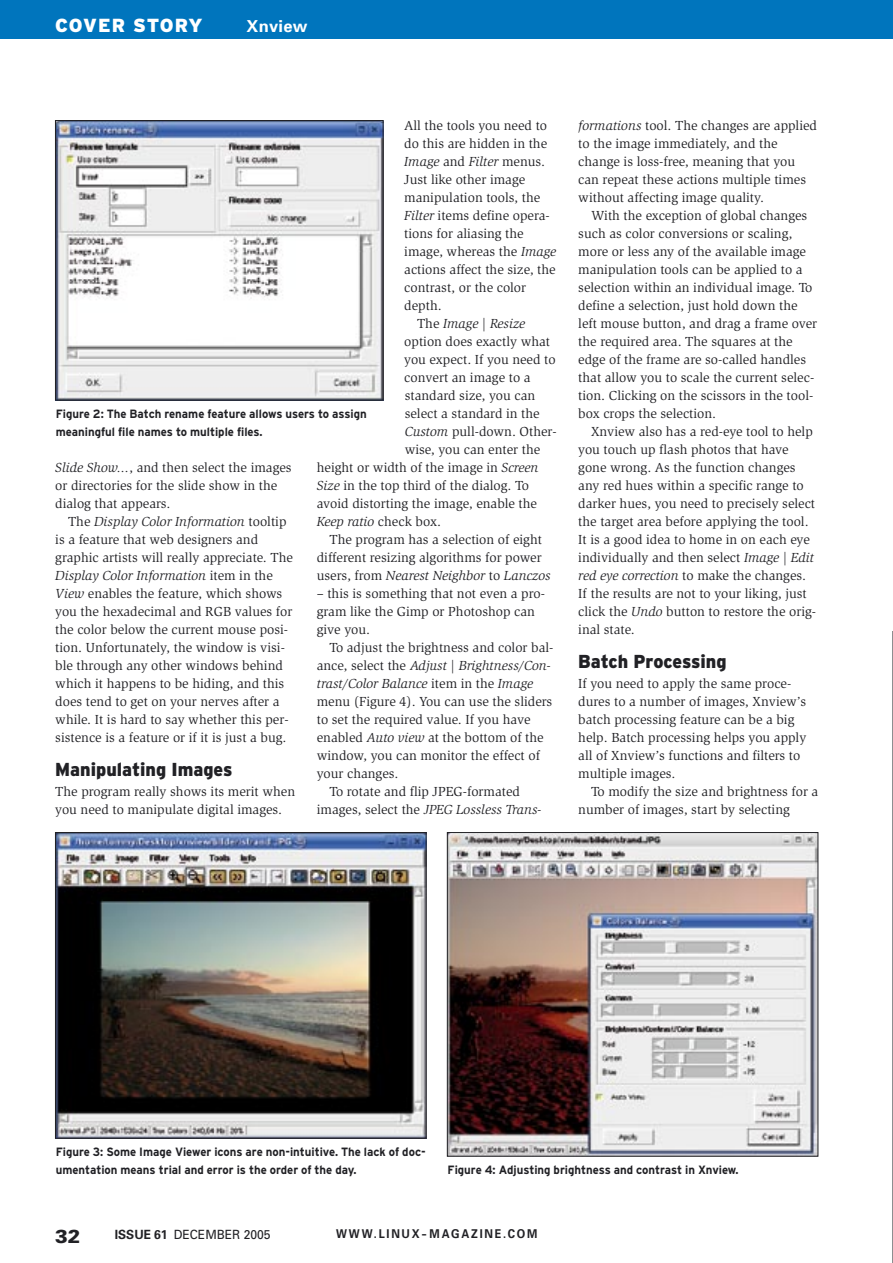
<style>
.page{position:relative;width:893px;height:1263px;background:#fff}
.page>*{position:absolute;margin:0;border:0;box-sizing:border-box;transform-origin:0 0}
.t1{font:900 18.9px "Interstate";letter-spacing:.035em;color:#fff}
.Pagina{font:900 18.9px "Univers";color:#212125}
._19_ZT{font:900 18.75px "Interstate";color:#212125;scale:.95 1}
.t2{font:700 16.5px "Univers";letter-spacing:.015em;color:#fff}
._10_L{font:13.5px/18px "Slimbach";color:#212125}
._11_L_ohne{font:13.5px/18px "Slimbach";color:#212125}
._10_L-2{font:italic 13.5px "Slimbach";color:#212125}
.Marginalie{font:12.75px "Univers";color:#212125;scale:.95 1}
.Maginalie_URL{font:700 12.15px "Univers";letter-spacing:.16em;color:#212125;scale:.9 1}
._50_B{font:700 12px/18px "Interstate";color:#212125;scale:.95 1}
.s1{font-style:italic}
.s2{font-style:normal}
.s3{font-weight:700}
</style>
<div class="page">
<img style="left:57px;top:122px;width:324px;height:276px">
<div style="left:55px;top:120px;width:328px;height:280px;border:1px solid #212125"></div>
<img style="left:57px;top:834px;width:367px;height:302px">
<div style="left:55px;top:832px;width:371px;height:306px;border:1px solid #212125"></div>
<img style="left:449px;top:834px;width:367px;height:320px">
<div style="left:447px;top:832px;width:371px;height:324px;border:1px solid #212125"></div>
<svg style="left:892px;top:631px;width:1px;height:632px"></svg>
<div style="left:0;top:0;width:893px;height:38px;background:#0075bd"></div>
<h1 class="t1" style="left:55px;top:15px;width:149px">COVER STORY</h1>
<p class="t2" style="left:247px;top:16px;width:62px">Xnview</p>
<p class="_11_L_ohne" style="left:404px;top:117px;width:153px">All the tools you need to do this are hidden in the<br><span class="s1">Image</span> and <span class="s1">Filter</span> menus.<br>Just like other image manipulation tools, the<br><span class="s1">Filter</span> items define opera&shy;tions for aliasing the image, whereas the <span class="s1">Image </span>actions affect the size, the contrast, or the color depth.</p>
<p class="_10_L-2" style="left:417px;top:316px;width:110px"><span class="s2">The</span> Image | Resize</p>
<p class="_10_L" style="left:404px;top:333px;width:147px">option does exactly what</p>
<p class="_10_L" style="left:404px;top:351px;width:153px">you expect. If you need to</p>
<p class="_10_L" style="left:404px;top:369px;width:128px">convert an image to a</p>
<p class="_10_L" style="left:405px;top:387px;width:132px">standard size, you can</p>
<p class="_10_L" style="left:405px;top:405px;width:136px">select a standard in the</p>
<p class="_10_L" style="left:405px;top:423px;width:154px"><span class="s1">Custom</span> pull-down. Other-</p>
<p class="_10_L" style="left:405px;top:441px;width:137px">wise, you can enter the</p>
<p class="_10_L" style="left:317px;top:459px;width:223px">height or width of the image in <span class="s1">Screen</span></p>
<p class="_10_L" style="left:317px;top:477px;width:214px"><span class="s1">Size</span> in the top third of the dialog. To</p>
<p class="_10_L" style="left:317px;top:495px;width:222px">avoid distorting the image, enable the</p>
<p class="_10_L-2" style="left:317px;top:514px;width:126px">Keep ratio <span class="s2">check box.</span></p>
<p class="_10_L" style="left:317px;top:531px;width:235px;text-indent:13px">The program has a selection of eight different resizing algorithms for power users, from <span class="s1">Nearest Neighbor</span> to <span class="s1">Lanczos</span></p>
<p class="_10_L" style="left:317px;top:585px;width:230px">– this is something that not even a pro&shy;gram like the Gimp or Photoshop can give you.</p>
<p class="_10_L" style="left:317px;top:639px;width:238px;text-indent:13px">To adjust the brightness and color bal&shy;ance, select the <span class="s1">Adjust | Brightness/Con&shy;trast/Color Balance</span> item in the <span class="s1">Image </span>menu (Figure 4). You can use the sliders to set the required value. If you have enabled <span class="s1">Auto view</span> at the bottom of the window, you can monitor the effect of your changes.</p>
<p class="_10_L" style="left:317px;top:783px;width:226px;text-indent:13px">To rotate and flip JPEG-formated images, select the <span class="s1">JPEG Lossless Trans-</span></p>
<p class="_50_B" style="left:56px;top:405px;width:329px">Figure 2: The Batch rename feature allows users to assign meaningful file names to multiple files.</p>
<p class="_10_L" style="left:55px;top:459px;width:238px"><span class="s1">Slide Show...</span>, and then select the images or directories for the slide show in the dialog that appears.</p>
<p class="_10_L" style="left:55px;top:513px;width:239px;text-indent:13px">The <span class="s1">Display Color Information</span> tooltip is a feature that web designers and graphic artists will really appreciate. The <span class="s1">Display Color Information</span> item in the <span class="s1">View</span> enables the feature, which shows you the hexadecimal and RGB values for the color below the current mouse posi&shy;tion. Unfortunately, the window is visi&shy;ble through any other windows behind which it happens to be hiding, and this does tend to get on your nerves after a while. It is hard to say whether this per&shy;sistence is a feature or if it is just a bug.</p>
<p class="_19_ZT" style="left:55px;top:759px;width:188px">Manipulating Images</p>
<p class="_11_L_ohne" style="left:55px;top:783px;width:241px">The program really shows its merit when you need to manipulate digital images.</p>
<p class="_10_L" style="left:578px;top:117px;width:240px"><span class="s1">formations</span> tool. The changes are applied to the image immediately, and the change is loss-free, meaning that you can repeat these actions multiple times without affecting image quality.</p>
<p class="_10_L" style="left:578px;top:207px;width:240px;text-indent:13px">With the exception of global changes such as color conversions or scaling, more or less any of the available image manipulation tools can be applied to a selection within an individual image. To define a selection, just hold down the left mouse button, and drag a frame over the required area. The squares at the edge of the frame are so-called handles that allow you to scale the current selec&shy;tion. Clicking on the scissors in the tool&shy;box crops the selection.</p>
<p class="_10_L" style="left:578px;top:423px;width:239px;text-indent:13px">Xnview also has a red-eye tool to help you touch up flash photos that have gone wrong. As the function changes any red hues within a specific range to darker hues, you need to precisely select the target area before applying the tool.<br>It is a good idea to home in on each eye individually and then select <span class="s1">Image | Edit red eye correction</span> to make the changes.<br>If the results are not to your liking, just click the <span class="s1">Undo</span> button to restore the orig&shy;inal state.</p>
<p class="_19_ZT" style="left:578px;top:651px;width:158px">Batch Processing</p>
<p class="_11_L_ohne" style="left:578px;top:675px;width:230px">If you need to apply the same proce&shy;dures to a number of images, Xnview’s batch processing feature can be a big help. Batch processing helps you apply all of Xnview’s functions and filters to multiple images.</p>
<p class="_10_L" style="left:578px;top:783px;width:242px;text-indent:13px">To modify the size and brightness for a number of images, start by selecting</p>
<p class="_50_B" style="left:56px;top:1143px;width:391px">Figure 3: Some Image Viewer icons are non-intuitive. The lack of doc&shy;umentation means trial and error is the order of the day.</p>
<p class="_50_B" style="left:448px;top:1161px;width:308px">Figure 4: Adjusting brightness and contrast in Xnview.</p>
<p class="Pagina" style="left:55px;top:1225px;width:27px">32</p>
<p class="Marginalie" style="left:115px;top:1226px;width:166px"><span class="s3">ISSUE 61</span> DECEMBER 2005</p>
<p class="Maginalie_URL" style="left:336px;top:1226px;width:225px">WWW.LINUX-MAGAZINE.COM</p>
</div>
